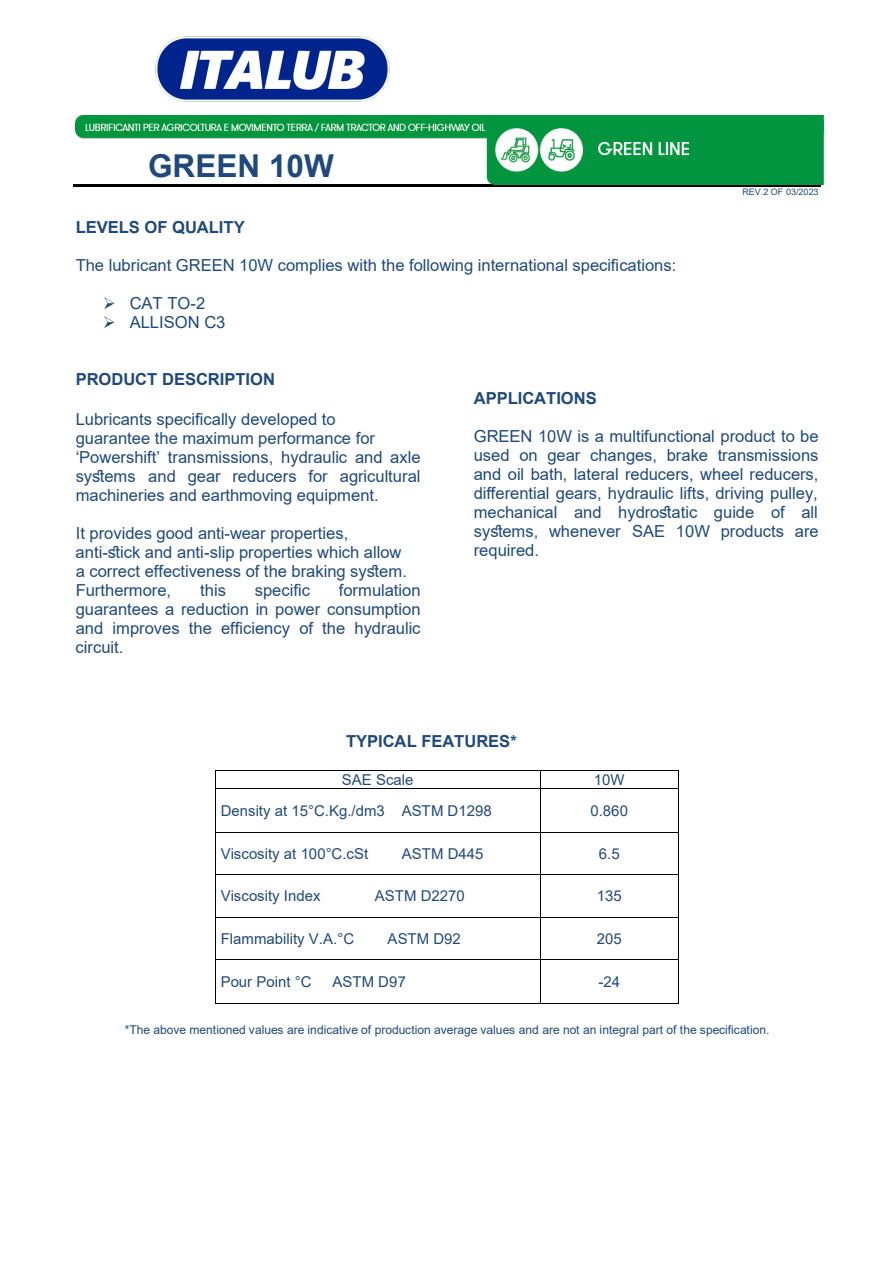
<style>
.page{position:relative;width:894px;height:1263px;background:#fff}
.page>*{position:absolute;margin:0;border:0;box-sizing:border-box;transform-origin:0 0}
.t1{font:700 31.5px "Arial";color:#1f497d}
.t2{font:16.5px/18.9px "Arial";color:#1f497d}
.t3{font:700 16.5px "Arial";letter-spacing:-.005em;color:#1f497d}
.t4{font:15px "Arial";color:#1f497d}
.t5{font:12px "Arial";letter-spacing:-.005em;color:#1f497d}
.t6{font:9px "Arial";color:#1f497d}
</style>
<div class="page">
<hr style="left:73px;top:184px;width:747px;height:3px;background:#000">
<svg style="left:104px;top:297px;width:10px;height:12px"></svg>
<svg style="left:104px;top:316px;width:10px;height:12px"></svg>
<hr style="left:216px;top:770px;width:323px;height:1px;background:#000">
<hr style="left:540px;top:770px;width:137px;height:1px;background:#000">
<svg style="left:215px;top:770px;width:1px;height:19px"></svg>
<hr style="left:216px;top:788px;width:323px;height:1px;background:#000">
<hr style="left:540px;top:788px;width:137px;height:1px;background:#000">
<hr style="left:215px;top:789px;width:1px;height:42px;background:#000">
<hr style="left:539px;top:789px;width:1px;height:42px;background:#000">
<hr style="left:677px;top:789px;width:1px;height:42px;background:#000">
<hr style="left:216px;top:831px;width:323px;height:1px;background:#000">
<hr style="left:540px;top:831px;width:137px;height:1px;background:#000">
<hr style="left:215px;top:832px;width:1px;height:42px;background:#000">
<hr style="left:539px;top:832px;width:1px;height:42px;background:#000">
<hr style="left:677px;top:832px;width:1px;height:42px;background:#000">
<hr style="left:216px;top:874px;width:323px;height:1px;background:#000">
<hr style="left:540px;top:874px;width:137px;height:1px;background:#000">
<hr style="left:215px;top:875px;width:1px;height:41px;background:#000">
<hr style="left:539px;top:875px;width:1px;height:41px;background:#000">
<hr style="left:677px;top:875px;width:1px;height:41px;background:#000">
<hr style="left:216px;top:916px;width:323px;height:1px;background:#000">
<hr style="left:540px;top:916px;width:137px;height:1px;background:#000">
<hr style="left:215px;top:917px;width:1px;height:42px;background:#000">
<hr style="left:539px;top:917px;width:1px;height:42px;background:#000">
<hr style="left:677px;top:917px;width:1px;height:42px;background:#000">
<hr style="left:216px;top:959px;width:323px;height:1px;background:#000">
<hr style="left:540px;top:959px;width:137px;height:1px;background:#000">
<hr style="left:215px;top:960px;width:1px;height:43px;background:#000">
<hr style="left:216px;top:1003px;width:323px;height:1px;background:#000">
<hr style="left:539px;top:960px;width:1px;height:43px;background:#000">
<hr style="left:540px;top:1003px;width:137px;height:1px;background:#000">
<hr style="left:677px;top:960px;width:1px;height:43px;background:#000">
<img style="left:76px;top:116px;width:747px;height:68px">
<img style="left:155px;top:36px;width:235px;height:66px">
<h1 class="t1" style="left:148px;top:143px;width:187px">GREEN 10W</h1>
<p class="t3" style="left:76px;top:216px;width:170px">LEVELS OF QUALITY</p>
<p class="t2" style="left:76px;top:256px;width:602px">The lubricant GREEN 10W complies with the following international specifications:</p>
<p class="t2" style="left:130px;top:294px;width:97px">CAT TO-2<br>ALLISON C3</p>
<p class="t6" style="left:742px;top:186px;width:78px">REV.2 OF 03/2023</p>
<p class="t3" style="left:76px;top:367px;width:201px">PRODUCT DESCRIPTION</p>
<p class="t2" style="left:76px;top:409px;width:346px">Lubricants specifically developed to<br>guarantee the maximum performance for ‘Powershift’ transmissions, hydraulic and axle systems and gear reducers for agricultural machineries and earthmoving equipment.</p>
<p class="t2" style="left:76px;top:523px;width:333px">It provides good anti-wear properties, anti-stick and anti-slip properties which allow a correct effectiveness of the braking system.<br>Furthermore,</p>
<p class="t2" style="left:200px;top:580px;width:27px">this</p>
<p class="t2" style="left:255px;top:580px;width:57px">specific</p>
<p class="t2" style="left:76px;top:580px;width:346px;text-align:justify;text-indent:263px">formulation guarantees a reduction in power consumption and improves the efficiency of the hydraulic circuit.</p>
<p class="t3" style="left:473px;top:387px;width:124px">APPLICATIONS</p>
<p class="t2" style="left:473px;top:427px;width:346px;text-align:justify">GREEN 10W is a multifunctional product to be used on gear changes, brake transmissions and oil bath, lateral reducers, wheel reducers, differential gears, hydraulic lifts, driving pulley, mechanical and hydrostatic guide of all systems, whenever SAE 10W products are required.</p>
<p class="t3" style="left:346px;top:730px;width:172px">TYPICAL FEATURES*</p>
<p class="t4" style="left:342px;top:769px;width:73px">SAE Scale</p>
<p class="t4" style="left:593px;top:769px;width:32px">10W</p>
<p class="t4" style="left:221px;top:800px;width:272px">Density at 15°C.Kg./dm3 ASTM D1298</p>
<p class="t4" style="left:590px;top:800px;width:39px">0.860</p>
<p class="t4" style="left:221px;top:843px;width:149px">Viscosity at 100°C.cSt</p>
<p class="t4" style="left:401px;top:843px;width:83px">ASTM D445</p>
<p class="t4" style="left:598px;top:843px;width:22px">6.5</p>
<p class="t4" style="left:221px;top:885px;width:101px">Viscosity Index</p>
<p class="t4" style="left:375px;top:885px;width:91px">ASTM D2270</p>
<p class="t4" style="left:596px;top:885px;width:26px">135</p>
<p class="t4" style="left:221px;top:928px;width:135px">Flammability V.A.°C</p>
<p class="t4" style="left:387px;top:928px;width:75px">ASTM D92</p>
<p class="t4" style="left:596px;top:928px;width:26px">205</p>
<p class="t4" style="left:221px;top:971px;width:92px">Pour Point °C</p>
<p class="t4" style="left:332px;top:971px;width:75px">ASTM D97</p>
<p class="t4" style="left:598px;top:971px;width:23px">-24</p>
<p class="t5" style="left:125px;top:1021px;width:646px">*The above mentioned values are indicative of production average values and are not an integral part of the specification.</p>
</div>
